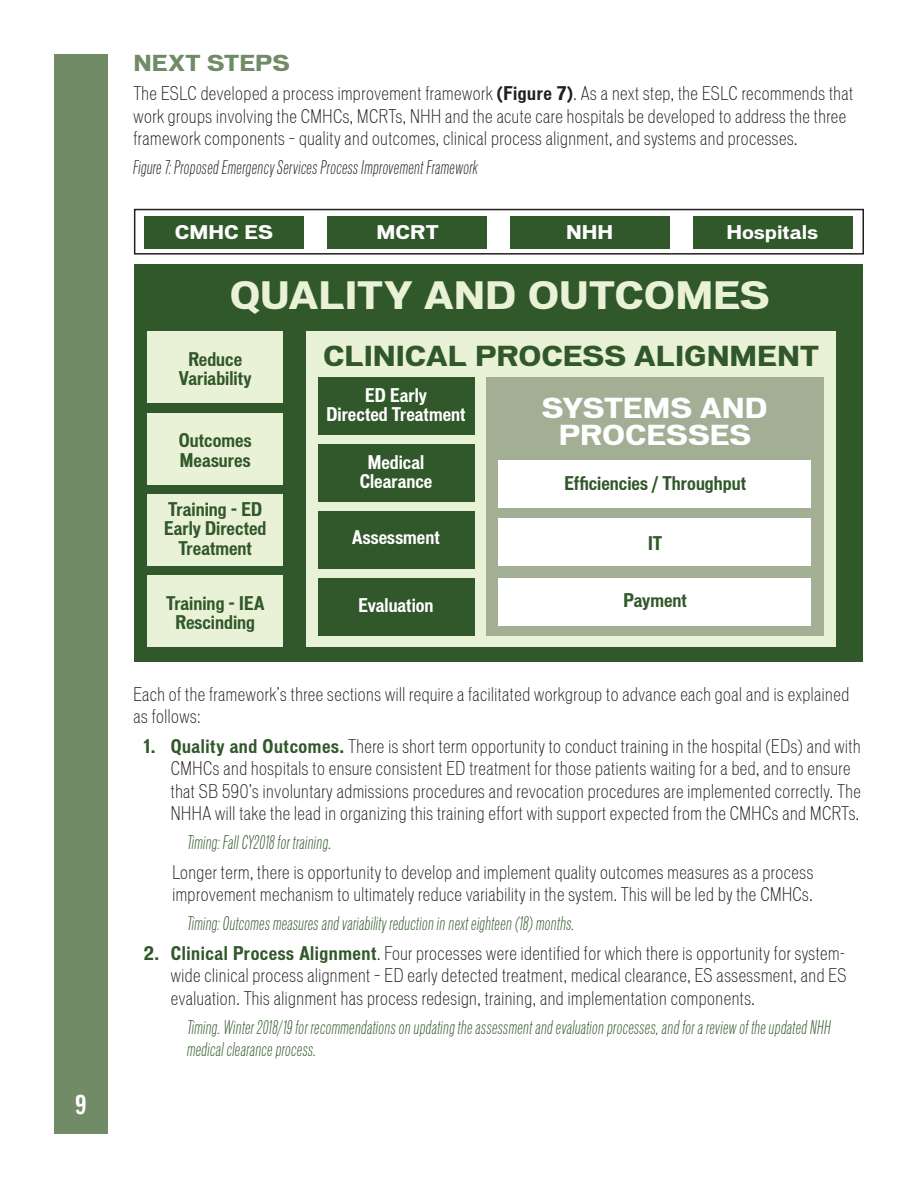
<style>
.page{position:relative;width:918px;height:1188px;background:#fff}
.page>*{position:absolute;margin:0;border:0;box-sizing:border-box;transform-origin:0 0}
.t1{font:700 36px "Vonnes";letter-spacing:-.005em;color:#e9f2d6}
.t2{font:700 26.25px "Vonnes";color:#31582a}
.t3{font:700 26.25px/27.8px "Vonnes";color:#fff;text-align:center}
.t4{font:700 25.5px "Gnuolane Rg";color:#fff}
.t5{font:700 21px "Vonnes";letter-spacing:.005em;color:#708b65}
.t6{font:300 condensed 18px/22.5px "Vonnes";letter-spacing:.03em;color:#231f20}
.t7{font:italic 18px/22.5px "Vonnes Light Comp";letter-spacing:.03em;color:#31582a}
.t8{font:700 condensed 18px/19.5px "Vonnes";color:#31582a;text-align:center}
.t9{font:italic 18px "Vonnes Light Comp";letter-spacing:.03em;color:#231f20}
.t10{font:700 condensed 18px/19.5px "Vonnes";color:#fff;text-align:center}
.t11{font:700 18px "Vonnes";color:#fff}
.s1{font-weight:700}
.s2{font-weight:700;color:#31582a}
</style>
<div class="page">
<div style="left:54px;top:54px;width:54px;height:1080px;background:#708b65"></div>
<div style="left:135px;top:264px;width:728px;height:398px;background:#31582a"></div>
<div style="left:134px;top:209px;width:730px;height:46px;border:2px solid #231f20"></div>
<div style="left:144px;top:216px;width:160px;height:32px;background:#31582a"></div>
<div style="left:510px;top:216px;width:160px;height:32px;background:#31582a"></div>
<div style="left:328px;top:216px;width:159px;height:32px;background:#31582a"></div>
<div style="left:693px;top:216px;width:160px;height:32px;background:#31582a"></div>
<div style="left:148px;top:576px;width:135px;height:71px;background:#e9f2d6"></div>
<div style="left:148px;top:494px;width:135px;height:72px;background:#e9f2d6"></div>
<div style="left:148px;top:413px;width:135px;height:71px;background:#e9f2d6"></div>
<div style="left:148px;top:331px;width:135px;height:72px;background:#e9f2d6"></div>
<div style="left:306px;top:331px;width:530px;height:316px;background:#e9f2d6"></div>
<div style="left:318px;top:377px;width:156px;height:58px;background:#31582a"></div>
<div style="left:318px;top:444px;width:156px;height:58px;background:#31582a"></div>
<div style="left:318px;top:511px;width:156px;height:58px;background:#31582a"></div>
<div style="left:318px;top:578px;width:156px;height:58px;background:#31582a"></div>
<div style="left:486px;top:377px;width:338px;height:259px;background:#a2af95"></div>
<div style="left:498px;top:519px;width:313px;height:47px;background:#fff"></div>
<div style="left:498px;top:461px;width:313px;height:47px;background:#fff"></div>
<div style="left:498px;top:578px;width:313px;height:47px;background:#fff"></div>
<h3 class="t4" style="left:76px;top:1089px;width:12px">9</h3>
<p class="t5" style="left:133px;top:50px;width:158px">NEXT STEPS</p>
<p class="t6" style="left:133px;top:82px;width:721px">The ESLC developed a process improvement framework <span class="s1">(Figure 7)</span>. As a next step, the ESLC recommends that work groups involving the CMHCs, MCRTs, NHH and the acute care hospitals be developed to address the three framework components – quality and outcomes, clinical process alignment, and systems and processes.</p>
<p class="t9" style="left:133px;top:158px;width:346px">Figure 7: Proposed Emergency Services Process Improvement Framework</p>
<p class="t11" style="left:175px;top:222px;width:100px">CMHC ES</p>
<p class="t11" style="left:377px;top:222px;width:64px">MCRT</p>
<p class="t11" style="left:566px;top:222px;width:49px">NHH</p>
<p class="t11" style="left:726px;top:222px;width:93px">Hospitals</p>
<h1 class="t1" style="left:230px;top:274px;width:541px">QUALITY AND OUTCOMES</h1>
<p class="t8" style="left:188px;top:349px;width:55px">Reduce</p>
<h2 class="t2" style="left:323px;top:340px;width:497px">CLINICAL PROCESS ALIGNMENT</h2>
<p class="t8" style="left:179px;top:369px;width:74px">Variability</p>
<p class="t10" style="left:326px;top:385px;width:141px">ED Early<br>Directed Treatment</p>
<h2 class="t3" style="left:542px;top:394px;width:227px">SYSTEMS AND<br>PROCESSES</h2>
<p class="t8" style="left:564px;top:473px;width:183px">Efficiencies / Throughput</p>
<p class="t8" style="left:179px;top:431px;width:74px;text-align:left">Outcomes<br>Measures</p>
<p class="t8" style="left:164px;top:499px;width:104px">Training - ED<br>Early Directed<br>Treatment</p>
<p class="t10" style="left:360px;top:452px;width:74px">Medical<br>Clearance</p>
<p class="t10" style="left:352px;top:528px;width:89px">Assessment</p>
<p class="t8" style="left:648px;top:534px;width:16px">IT</p>
<p class="t8" style="left:166px;top:593px;width:100px">Training - IEA<br>Rescinding</p>
<p class="t10" style="left:359px;top:595px;width:77px">Evaluation</p>
<p class="t8" style="left:623px;top:591px;width:65px">Payment</p>
<p class="t6" style="left:133px;top:683px;width:717px">Each of the framework’s three sections will require a facilitated workgroup to advance each goal and is explained as follows:</p>
<p class="t6" style="left:171px;top:735px;width:692px;text-indent:-27px"><span class="s2">1. Quality and Outcomes.</span> There is short term opportunity to conduct training in the hospital (EDs) and with CMHCs and hospitals to ensure consistent ED treatment for those patients waiting for a bed, and to ensure that SB 590’s involuntary admissions procedures and revocation procedures are implemented correctly. The NHHA will take the lead in organizing this training effort with support expected from the CMHCs and MCRTs.</p>
<p class="t7" style="left:187px;top:831px;width:146px">Timing: Fall CY2018 for training.</p>
<p class="t6" style="left:172px;top:861px;width:642px">Longer term, there is opportunity to develop and implement quality outcomes measures as a process improvement mechanism to ultimately reduce variability in the system. This will be led by the CMHCs.</p>
<p class="t7" style="left:187px;top:912px;width:389px">Timing: Outcomes measures and variability reduction in next eighteen (18) months.</p>
<p class="t6" style="left:171px;top:942px;width:677px;text-align:justify;text-indent:-27px"><span class="s2">2. Clinical Process Alignment</span>. Four processes were identified for which there is opportunity for system&shy;wide clinical process alignment – ED early detected treatment, medical clearance, ES assessment, and ES evaluation. This alignment has process redesign, training, and implementation components.</p>
<p class="t7" style="left:187px;top:1016px;width:645px">Timing. Winter 2018/19 for recommendations on updating the assessment and evaluation processes, and for a review of the updated NHH medical clearance process.</p>
</div>
